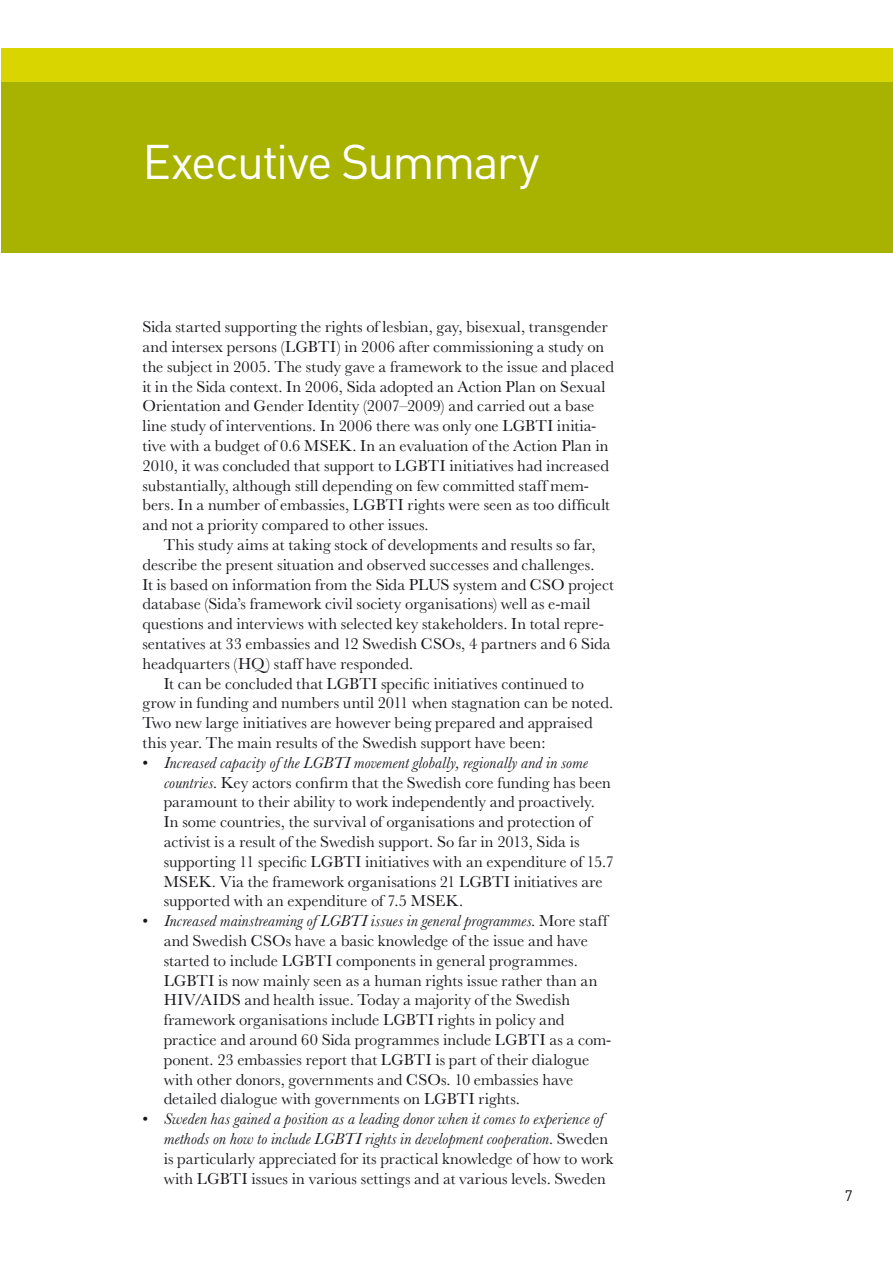
<style>
.page{position:relative;width:893px;height:1263px;background:#fff}
.page>*{position:absolute;margin:0;border:0;box-sizing:border-box;transform-origin:0 0}
.t1{font:48px "DIN Pro";letter-spacing:-.035em;color:#fff}
.t2{font:16.5px/19.8px "Baskerville MT Std";color:#1a171c}
.t3{font:15px "DIN Pro";color:#1a171c}
.s1{font-style:italic}
</style>
<div class="page">
<div style="left:1px;top:49px;width:892px;height:34px;background:#d8d500"></div>
<div style="left:1px;top:83px;width:892px;height:170px;background:#a8b200"></div>
<h1 class="t1" style="left:142px;top:129px;width:399px">Executive Summary</h1>
<p class="t2" style="left:142px;top:317px;width:473px">Sida started supporting the rights of lesbian, gay, bisexual, transgender and intersex persons (LGBTI) in 2006 after commissioning a study on the subject in 2005. The study gave a framework to the issue and placed it in the Sida context. In 2006, Sida adopted an Action Plan on Sexual Orientation and Gender Identity (2007–2009) and carried out a base line study of interventions. In 2006 there was only one LGBTI initia&shy;tive with a budget of 0.6 MSEK. In an evaluation of the Action Plan in 2010, it was concluded that support to LGBTI initiatives had increased substantially, although still depending on few committed staff mem&shy;bers. In a number of embassies, LGBTI rights were seen as too difficult and not a priority compared to other issues.</p>
<p class="t2" style="left:164px;top:535px;width:433px">This study aims at taking stock of developments and results so far,</p>
<p class="t2" style="left:142px;top:554px;width:454px">describe the present situation and observed successes and challenges.</p>
<p class="t2" style="left:142px;top:574px;width:473px">It is based on information from the Sida PLUS system and CSO project</p>
<p class="t2" style="left:142px;top:594px;width:450px">database (Sida’s framework civil society organisations) well as e-mail</p>
<p class="t2" style="left:142px;top:614px;width:463px">questions and interviews with selected key stakeholders. In total repre-</p>
<p class="t2" style="left:142px;top:634px;width:470px">sentatives at 33 embassies and 12 Swedish CSOs, 4 partners and 6 Sida</p>
<p class="t2" style="left:142px;top:653px;width:272px">headquarters (HQ) staff have responded.</p>
<p class="t2" style="left:164px;top:673px;width:422px">It can be concluded that LGBTI specific initiatives continued to</p>
<p class="t2" style="left:142px;top:693px;width:472px">grow in funding and numbers until 2011 when stagnation can be noted.</p>
<p class="t2" style="left:142px;top:713px;width:452px">Two new large initiatives are however being prepared and appraised</p>
<p class="t2" style="left:142px;top:733px;width:404px">this year. The main results of the Swedish support have been:</p>
<p class="t2" style="left:164px;top:752px;width:452px;text-indent:-21px">• <span class="s1">Increased capacity of the LGBTI movement globally, regionally and in some countries.</span> Key actors confirm that the Swedish core funding has been paramount to their ability to work independently and proactively.<br>In some countries, the survival of organisations and protection of activist is a result of the Swedish support. So far in 2013, Sida is supporting 11 specific LGBTI initiatives with an expenditure of 15.7<br>MSEK. Via the framework organisations 21 LGBTI initiatives are supported with an expenditure of 7.5 MSEK.</p>
<p class="t2" style="left:164px;top:911px;width:449px;text-indent:-21px">• <span class="s1">Increased mainstreaming of LGBTI issues in general programmes</span>. More staff and Swedish CSOs have a basic knowledge of the issue and have started to include LGBTI components in general programmes.<br>LGBTI is now mainly seen as a human rights issue rather than an HIV/AIDS and health issue. Today a majority of the Swedish framework organisations include LGBTI rights in policy and practice and around 60 Sida programmes include LGBTI as a com&shy;ponent. 23 embassies report that LGBTI is part of their dialogue with other donors, governments and CSOs. 10 embassies have detailed dialogue with governments on LGBTI rights.</p>
<p class="t2" style="left:164px;top:1109px;width:451px;text-indent:-21px">• <span class="s1">Sweden has gained a position as a leading donor when it comes to experience of methods on how to include LGBTI rights in development cooperation.</span> Sweden is particularly appreciated for its practical knowledge of how to work with LGBTI issues in various settings and at various levels. Sweden</p>
<p class="t3" style="left:845px;top:1186px;width:9px">7</p>
</div>
